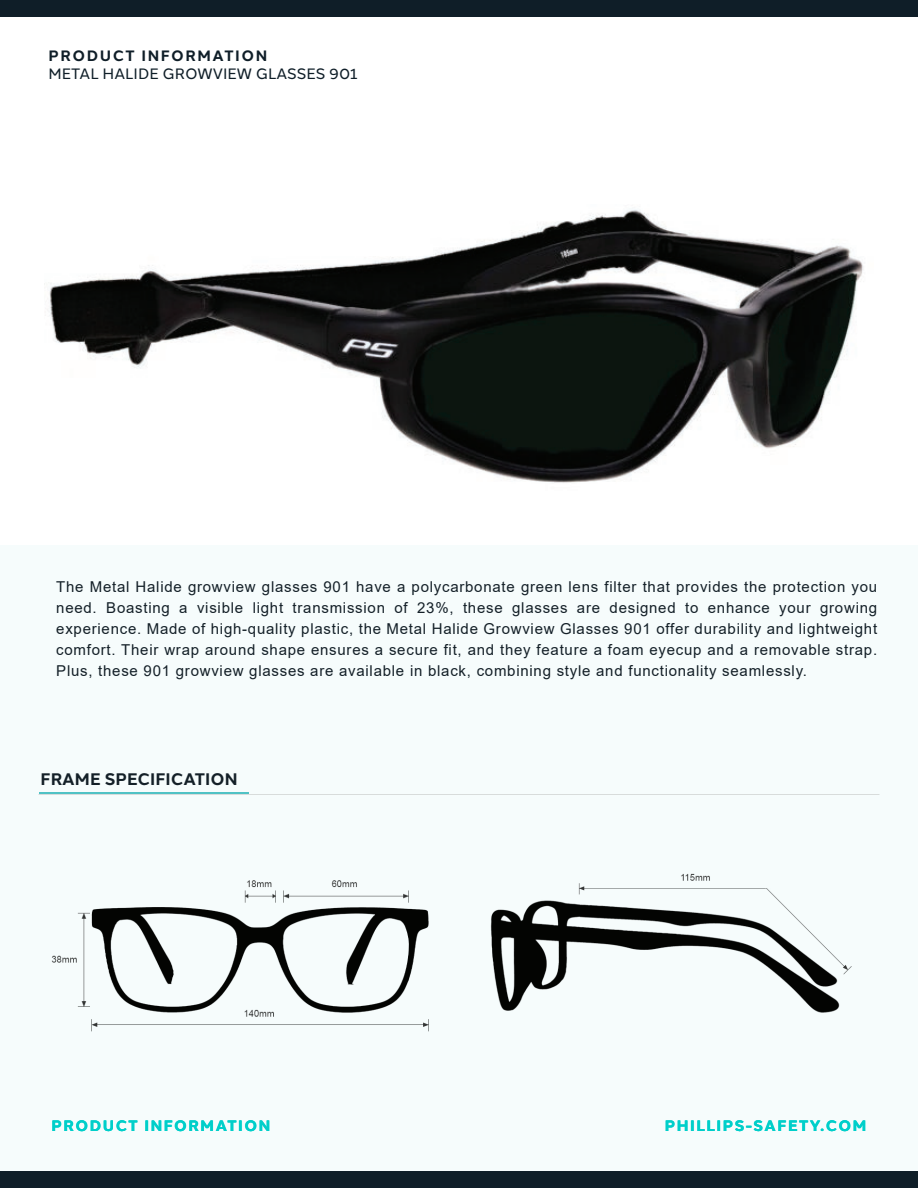
<style>
.page{position:relative;width:918px;height:1188px;background:#fff}
.page>*{position:absolute;margin:0;border:0;box-sizing:border-box;transform-origin:0 0}
.t1{font:700 16.65px "Halcom";color:#142028}
.t2{font:15px/21px "Arial";letter-spacing:.05em;color:#142028;text-align:justify}
.t3{font:700 15px "Halcom";letter-spacing:.1em;color:#00cfca}
.t4{font:15px "Halcom";color:#0f1e28}
.t5{font:700 15px "Halcom";letter-spacing:.1em;color:#0f1e28}
</style>
<div class="page">
<div style="left:0;top:545px;width:918px;height:643px;background:#f6fcfc"></div>
<hr style="left:39px;top:792px;width:209px;height:2px;background:#50c2c5">
<div style="left:0;top:1171px;width:918px;height:17px;background:#0f1e28"></div>
<div style="left:0;top:0;width:918px;height:17px;background:#0f1e28"></div>
<img style="left:49px;top:209px;width:815px;height:274px">
<img style="left:52px;top:873px;width:800px;height:159px">
<p class="t5" style="left:49px;top:44px;width:220px">PRODUCT INFORMATION</p>
<p class="t4" style="left:49px;top:62px;width:311px">METAL HALIDE GROWVIEW GLASSES 901</p>
<p class="t2" style="left:56px;top:576px;width:822px">The Metal Halide growview glasses 901 have a polycarbonate green lens filter that provides the protection you need. Boasting a visible light transmission of 23%, these glasses are designed to enhance your growing experience. Made of high-quality plastic, the Metal Halide Growview Glasses 901 offer durability and lightweight comfort. Their wrap around shape ensures a secure fit, and they feature a foam eyecup and a removable strap.<br>Plus, these 901 growview glasses are available in black, combining style and functionality seamlessly.</p>
<p class="t1" style="left:41px;top:766px;width:199px">FRAME SPECIFICATION</p>
<p class="t3" style="left:52px;top:1114px;width:220px">PRODUCT INFORMATION</p>
<p class="t3" style="left:665px;top:1114px;width:203px">PHILLIPS-SAFETY.COM</p>
</div>
